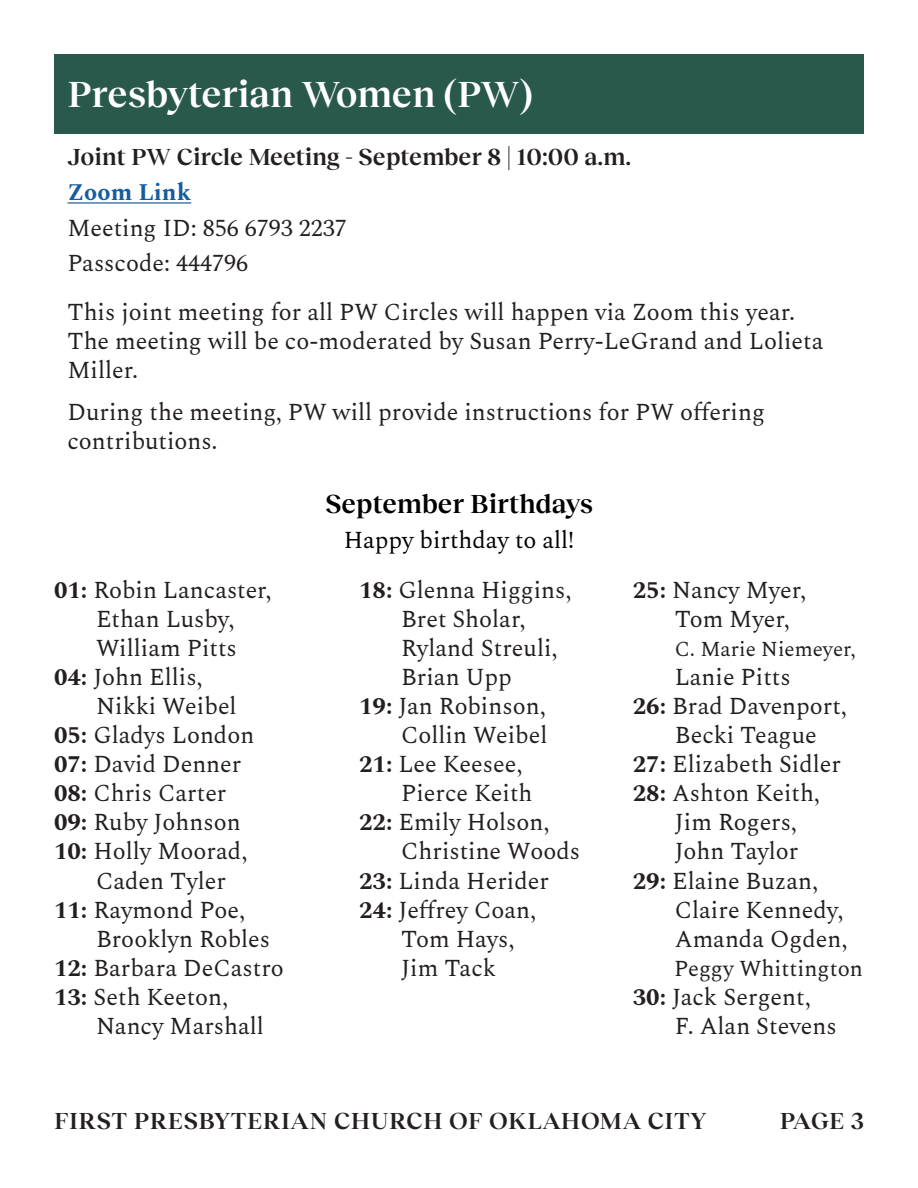
<style>
.page{position:relative;width:918px;height:1188px;background:#fff}
.page>*{position:absolute;margin:0;border:0;box-sizing:border-box;transform-origin:0 0}
.t1{font:600 37.5px "Reckless Neue";letter-spacing:-.005em;color:#fff}
.t2{font:600 27px "Reckless Neue";color:#000}
.t3{font:24px/28.8px "Spectral";color:#231f20}
.t4{font:600 24px "Reckless Neue";color:#231f20}
.t5{font:600 24px "Reckless Neue";letter-spacing:.02em;color:#231f20}
.t6{font:24px "Spectral";color:#000}
.t7{font:700 24px "Spectral";color:#175d9e}
.t8{font:22.5px "Spectral";color:#231f20}
.t9{font:21px "Spectral";color:#231f20}
.s1{font-weight:700}
</style>
<div class="page">
<div style="left:54px;top:54px;width:810px;height:80px;background:#29594d"></div>
<hr style="left:68px;top:202px;width:123px;height:2px;background:#175d9e">
<p class="t1" style="left:68px;top:67px;width:467px">Presbyterian Women (PW)</p>
<p class="t4" style="left:68px;top:139px;width:565px">Joint PW Circle Meeting - September 8 | 10:00 a.m.</p>
<p class="t7" style="left:68px;top:175px;width:125px">Zoom Link</p>
<p class="t3" style="left:68px;top:212px;width:281px">Meeting ID: 856 6793 2237</p>
<p class="t3" style="left:68px;top:247px;width:182px">Passcode: 444796</p>
<p class="t3" style="left:68px;top:296px;width:757px">This joint meeting for all PW Circles will happen via Zoom this year.<br>The meeting will be co-moderated by Susan Perry-LeGrand and Lolieta<br>Miller.</p>
<p class="t3" style="left:68px;top:396px;width:699px">During the meeting, PW will provide instructions for PW offering contributions.</p>
<p class="t3" style="left:54px;top:574px;width:219px"><span class="s1">01:</span> Robin Lancaster,</p>
<p class="t3" style="left:96px;top:603px;width:140px">Ethan Lusby,</p>
<p class="t3" style="left:96px;top:632px;width:143px">William Pitts</p>
<p class="t3" style="left:54px;top:661px;width:150px"><span class="s1">04:</span> John Ellis,</p>
<p class="t3" style="left:96px;top:690px;width:142px">Nikki Weibel</p>
<p class="t3" style="left:54px;top:719px;width:202px"><span class="s1">05:</span> Gladys London</p>
<p class="t3" style="left:54px;top:748px;width:189px"><span class="s1">07:</span> David Denner</p>
<p class="t3" style="left:54px;top:777px;width:174px"><span class="s1">08:</span> Chris Carter</p>
<p class="t3" style="left:54px;top:806px;width:188px"><span class="s1">09:</span> Ruby Johnson</p>
<p class="t3" style="left:54px;top:835px;width:195px"><span class="s1">10:</span> Holly Moorad,</p>
<p class="t3" style="left:96px;top:864px;width:132px">Caden Tyler</p>
<p class="t3" style="left:54px;top:894px;width:193px"><span class="s1">11:</span> Raymond Poe,</p>
<p class="t3" style="left:96px;top:923px;width:176px">Brooklyn Robles</p>
<p class="t3" style="left:54px;top:952px;width:231px"><span class="s1">12:</span> Barbara DeCastro</p>
<p class="t3" style="left:54px;top:981px;width:176px"><span class="s1">13:</span> Seth Keeton,</p>
<p class="t3" style="left:96px;top:1010px;width:169px">Nancy Marshall</p>
<p class="t2" style="left:325px;top:484px;width:269px">September Birthdays</p>
<p class="t6" style="left:344px;top:522px;width:232px">Happy birthday to all!</p>
<p class="t3" style="left:359px;top:574px;width:214px"><span class="s1">18:</span> Glenna Higgins,</p>
<p class="t3" style="left:401px;top:603px;width:126px">Bret Sholar,</p>
<p class="t3" style="left:401px;top:632px;width:158px">Ryland Streuli,</p>
<p class="t3" style="left:401px;top:661px;width:112px">Brian Upp</p>
<p class="t3" style="left:359px;top:690px;width:188px"><span class="s1">19:</span> Jan Robinson,</p>
<p class="t3" style="left:401px;top:719px;width:148px">Collin Weibel</p>
<p class="t3" style="left:359px;top:748px;width:165px"><span class="s1">21:</span> Lee Keesee,</p>
<p class="t3" style="left:401px;top:777px;width:133px">Pierce Keith</p>
<p class="t3" style="left:359px;top:806px;width:192px"><span class="s1">22:</span> Emily Holson,</p>
<p class="t3" style="left:401px;top:835px;width:181px">Christine Woods</p>
<p class="t3" style="left:359px;top:864px;width:191px"><span class="s1">23:</span> Linda Herider</p>
<p class="t3" style="left:359px;top:894px;width:179px"><span class="s1">24:</span> Jeffrey Coan,</p>
<p class="t3" style="left:401px;top:923px;width:115px">Tom Hays,</p>
<p class="t3" style="left:401px;top:952px;width:97px">Jim Tack</p>
<p class="t3" style="left:633px;top:574px;width:175px"><span class="s1">25:</span> Nancy Myer,</p>
<p class="t3" style="left:675px;top:603px;width:117px">Tom Myer,</p>
<p class="t9" style="left:675px;top:634px;width:182px">C. Marie Niemeyer,</p>
<p class="t3" style="left:675px;top:661px;width:118px">Lanie Pitts</p>
<p class="t3" style="left:633px;top:690px;width:216px"><span class="s1">26:</span> Brad Davenport,</p>
<p class="t3" style="left:675px;top:719px;width:144px">Becki Teague</p>
<p class="t3" style="left:633px;top:748px;width:210px"><span class="s1">27:</span> Elizabeth Sidler</p>
<p class="t3" style="left:633px;top:777px;width:189px"><span class="s1">28:</span> Ashton Keith,</p>
<p class="t3" style="left:675px;top:806px;width:124px">Jim Rogers,</p>
<p class="t3" style="left:675px;top:835px;width:125px">John Taylor</p>
<p class="t3" style="left:633px;top:864px;width:187px"><span class="s1">29:</span> Elaine Buzan,</p>
<p class="t3" style="left:675px;top:894px;width:170px">Claire Kennedy,</p>
<p class="t3" style="left:675px;top:923px;width:174px">Amanda Ogden,</p>
<p class="t8" style="left:674px;top:952px;width:190px">Peggy Whittington</p>
<p class="t3" style="left:633px;top:981px;width:179px"><span class="s1">30:</span> Jack Sergent,</p>
<p class="t3" style="left:675px;top:1010px;width:164px">F. Alan Stevens</p>
<p class="t5" style="left:54px;top:1104px;width:654px">FIRST PRESBYTERIAN CHURCH OF OKLAHOMA CITY</p>
<p class="t4" style="left:780px;top:1104px;width:86px">PAGE 3</p>
</div>
